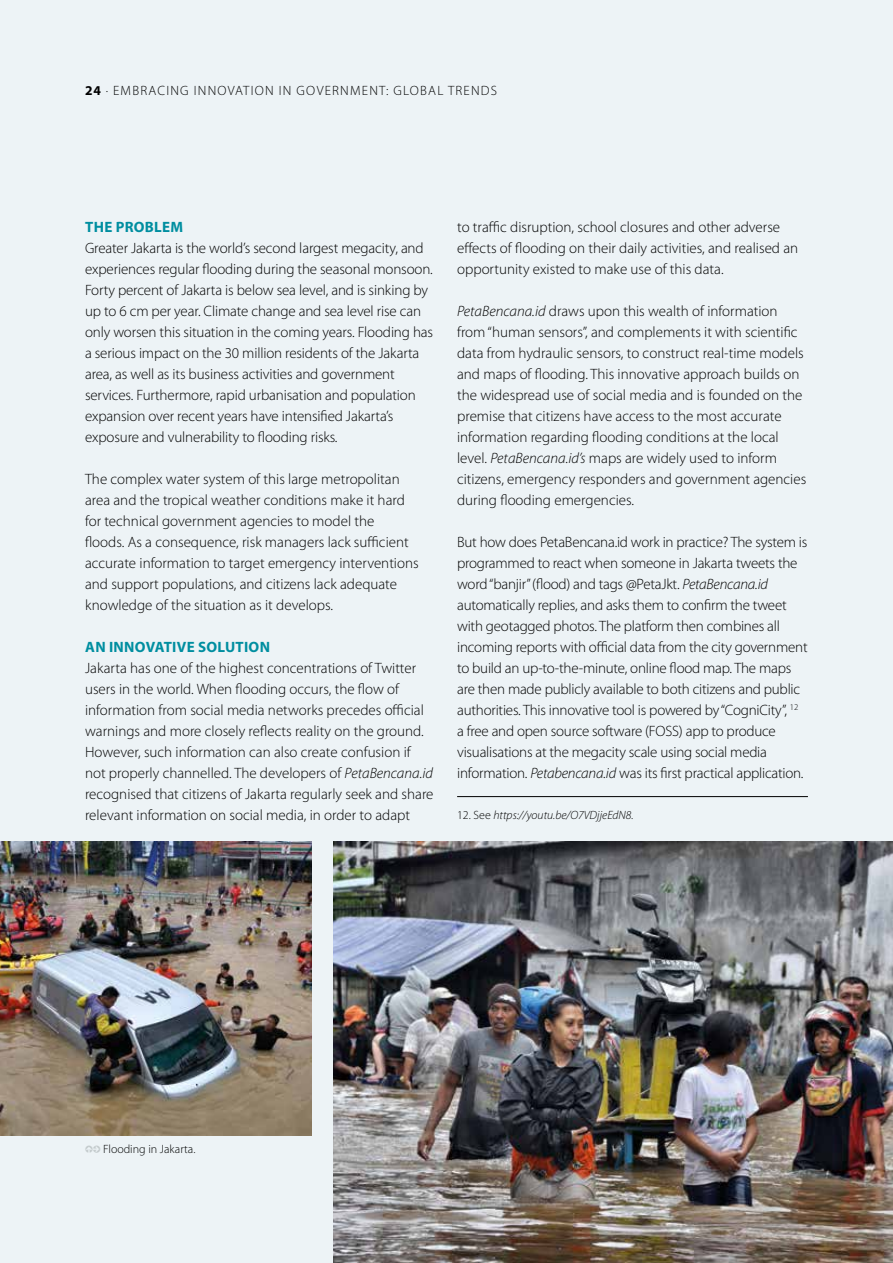
<style>
.page{position:relative;width:893px;height:1263px;background:#edf3f6}
.page>*{position:absolute;margin:0;border:0;box-sizing:border-box;transform-origin:0 0}
.t1{font:300 15px/21px "Myriad Pro";color:#000}
.t2{font:700 15px "Myriad Pro";letter-spacing:.02em;color:#008ea0}
.t3{font:300 13.5px "Myriad Pro";letter-spacing:.09em;color:#000}
.t4{font:italic 300 12px "Myriad Pro";color:#000}
.t5{font:300 12px "Myriad Pro";color:#010202}
.s1{font-weight:700}
.s2{font-style:italic}
.s3{font-style:normal}
.s4{font-family:"Officina Display ITC Arrows";font-weight:400;font-size:11.25px;color:#c4cbcd}
</style>
<div class="page">
<hr style="left:457px;top:796px;width:351px;height:1px;background:#000">
<img style="left:0;top:842px;width:312px;height:293px">
<img style="left:333px;top:842px;width:560px;height:421px">
<p class="t3" style="left:85px;top:83px;width:413px"><span class="s1">24</span> . EMBRACING INNOVATION IN GOVERNMENT: GLOBAL TRENDS</p>
<p class="t2" style="left:85px;top:218px;width:100px">THE PROBLEM</p>
<p class="t1" style="left:85px;top:238px;width:350px">Greater Jakarta is the world’s second largest megacity, and experiences regular flooding during the seasonal monsoon.<br>Forty percent of Jakarta is below sea level, and is sinking by up to 6 cm per year. Climate change and sea level rise can only worsen this situation in the coming years. Flooding has a serious impact on the 30 million residents of the Jakarta area, as well as its business activities and government services. Furthermore, rapid urbanisation and population expansion over recent years have intensified Jakarta’s exposure and vulnerability to flooding risks.</p>
<p class="t1" style="left:85px;top:469px;width:335px">The complex water system of this large metropolitan area and the tropical weather conditions make it hard for technical government agencies to model the<br>floods. As a consequence, risk managers lack sufficient accurate information to target emergency interventions and support populations, and citizens lack adequate knowledge of the situation as it develops.</p>
<p class="t2" style="left:85px;top:638px;width:186px">AN INNOVATIVE SOLUTION</p>
<p class="t1" style="left:85px;top:658px;width:350px">Jakarta has one of the highest concentrations of Twitter users in the world. When flooding occurs, the flow of information from social media networks precedes official warnings and more closely reflects reality on the ground.<br>However, such information can also create confusion if not properly channelled. The developers of <span class="s2">PetaBencana.id </span>recognised that citizens of Jakarta regularly seek and share relevant information on social media, in order to adapt</p>
<p class="t1" style="left:457px;top:217px;width:343px">to traffic disruption, school closures and other adverse effects of flooding on their daily activities, and realised an opportunity existed to make use of this data.</p>
<p class="t1" style="left:457px;top:301px;width:351px"><span class="s2">PetaBencana.id</span> draws upon this wealth of information from “human sensors”, and complements it with scientific data from hydraulic sensors, to construct real-time models and maps of flooding. This innovative approach builds on the widespread use of social media and is founded on the premise that citizens have access to the most accurate information regarding flooding conditions at the local level. <span class="s2">PetaBencana.id’s</span> maps are widely used to inform citizens, emergency responders and government agencies during flooding emergencies.</p>
<p class="t1" style="left:457px;top:532px;width:352px">But how does PetaBencana.id work in practice? The system is programmed to react when someone in Jakarta tweets the word “banjir” (flood) and tags @PetaJkt. <span class="s2">PetaBencana.id </span>automatically replies, and asks them to confirm the tweet with geotagged photos. The platform then combines all incoming reports with official data from the city government to build an up-to-the-minute, online flood map. The maps are then made publicly available to both citizens and public authorities. This innovative tool is powered by “CogniCity”, <sup>12 </sup>a free and open source software (FOSS) app to produce visualisations at the megacity scale using social media information. <span class="s2">Petabencana.id</span> was its first practical application.</p>
<p class="t4" style="left:457px;top:807px;width:178px"><span class="s3">12. See</span> https://youtu.be/O7VDjjeEdN8.</p>
<p class="t5" style="left:85px;top:1141px;width:112px"><span class="s4">LI</span> Flooding in Jakarta.</p>
</div>
